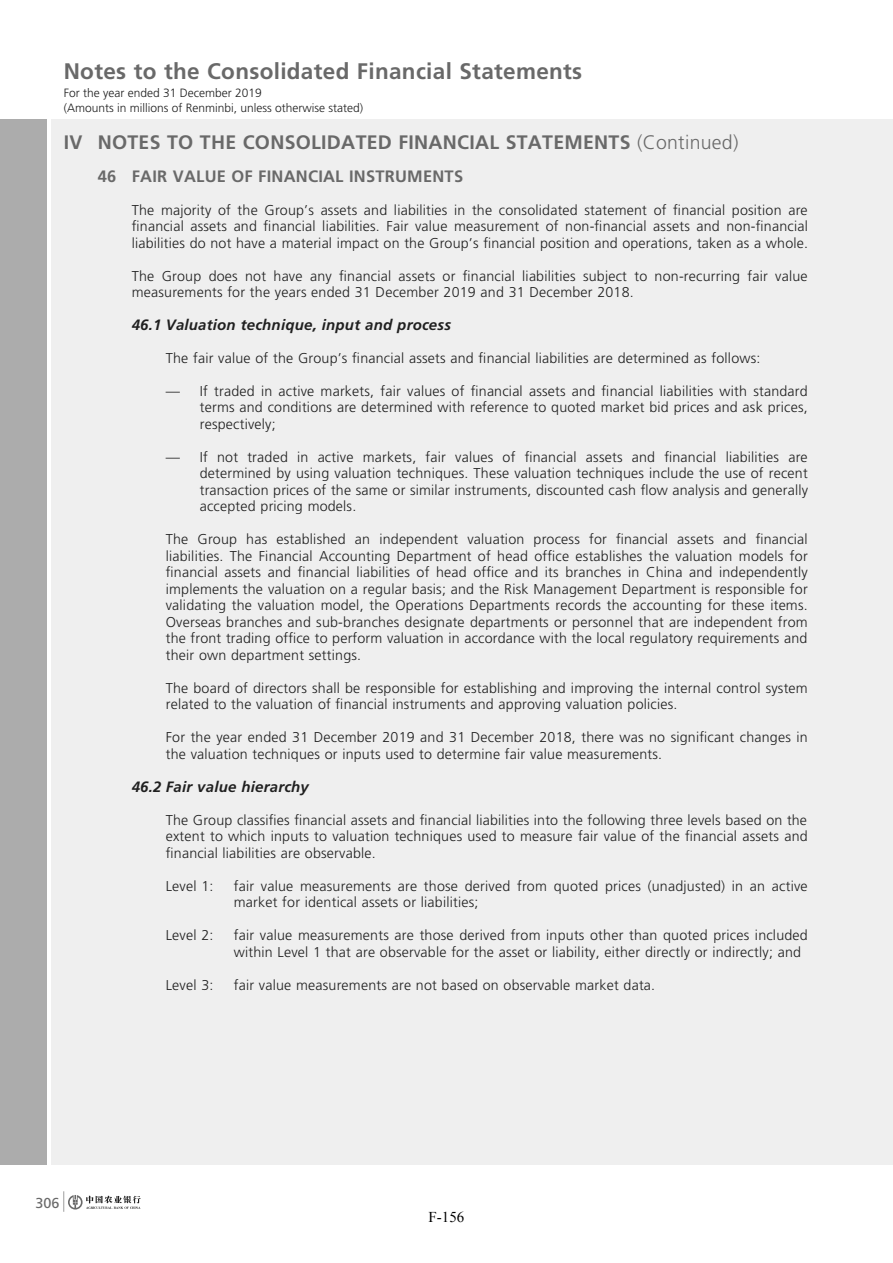
<style>
.page{position:relative;width:893px;height:1263px;background:#fff}
.page>*{position:absolute;margin:0;border:0;box-sizing:border-box;transform-origin:0 0}
.t1{font:700 22.5px "Frutiger";letter-spacing:.015em;color:#696969}
.t2{font:700 19.5px "Frutiger";letter-spacing:.015em;color:#696969}
.t3{font:700 16.5px "Frutiger";letter-spacing:.015em;color:#696969}
.t4{font:italic 700 15px "Frutiger";letter-spacing:.015em;color:#202020}
.t5{font:15px "Times New Roman";color:#000}
.t6{font:14.4px "Frutiger";color:#696969}
.t7{font:300 14.25px/16.5px "Frutiger";letter-spacing:.015em;color:#202020;text-align:justify}
.t8{font:300 12px/15px "Frutiger";color:#202020}
.s1{font-weight:300}
</style>
<div class="page">
<svg style="left:63px;top:1191px;width:78px;height:21px"></svg>
<div style="left:51px;top:119px;width:842px;height:1046px;background:#efefef"></div>
<div style="left:0;top:119px;width:47px;height:1046px;background:#acacac"></div>
<h1 class="t1" style="left:64px;top:62px;width:520px">Notes to the Consolidated Financial Statements</h1>
<p class="t8" style="left:64px;top:86px;width:301px">For the year ended 31 December 2019<br>(Amounts in millions of Renminbi, unless otherwise stated)</p>
<h2 class="t2" style="left:64px;top:134px;width:676px">IV NOTES TO THE CONSOLIDATED FINANCIAL STATEMENTS <span class="s1">(Continued)</span></h2>
<p class="t3" style="left:98px;top:169px;width:367px">46 FAIR VALUE OF FINANCIAL INSTRUMENTS</p>
<p class="t7" style="left:132px;top:202px;width:678px">The majority of the Group’s assets and liabilities in the consolidated statement of financial position are financial assets and financial liabilities. Fair value measurement of non-financial assets and non-financial liabilities do not have a material impact on the Group’s financial position and operations, taken as a whole.</p>
<p class="t7" style="left:132px;top:268px;width:677px">The Group does not have any financial assets or financial liabilities subject to non-recurring fair value measurements for the years ended 31 December 2019 and 31 December 2018.</p>
<p class="t4" style="left:132px;top:319px;width:321px">46.1 Valuation technique, input and process</p>
<p class="t7" style="left:166px;top:351px;width:596px">The fair value of the Group’s financial assets and financial liabilities are determined as follows:</p>
<p class="t7" style="left:200px;top:384px;width:609px;text-indent:-34px">— If traded in active markets, fair values of financial assets and financial liabilities with standard terms and conditions are determined with reference to quoted market bid prices and ask prices, respectively;</p>
<p class="t7" style="left:200px;top:450px;width:610px;text-indent:-34px">— If not traded in active markets, fair values of financial assets and financial liabilities are determined by using valuation techniques. These valuation techniques include the use of recent transaction prices of the same or similar instruments, discounted cash flow analysis and generally accepted pricing models.</p>
<p class="t7" style="left:166px;top:532px;width:643px">The Group has established an independent valuation process for financial assets and financial liabilities. The Financial Accounting Department of head office establishes the valuation models for financial assets and financial liabilities of head office and its branches in China and independently implements the valuation on a regular basis; and the Risk Management Department is responsible for validating the valuation model, the Operations Departments records the accounting for these items.<br>Overseas branches and sub-branches designate departments or personnel that are independent from the front trading office to perform valuation in accordance with the local regulatory requirements and their own department settings.</p>
<p class="t7" style="left:166px;top:681px;width:643px">The board of directors shall be responsible for establishing and improving the internal control system related to the valuation of financial instruments and approving valuation policies.</p>
<p class="t7" style="left:166px;top:730px;width:643px">For the year ended 31 December 2019 and 31 December 2018, there was no significant changes in the valuation techniques or inputs used to determine fair value measurements.</p>
<p class="t4" style="left:132px;top:781px;width:179px">46.2 Fair value hierarchy</p>
<p class="t7" style="left:166px;top:813px;width:643px">The Group classifies financial assets and financial liabilities into the following three levels based on the extent to which inputs to valuation techniques used to measure fair value of the financial assets and financial liabilities are observable.</p>
<p class="t7" style="left:166px;top:879px;width:49px">Level 1:</p>
<p class="t7" style="left:234px;top:879px;width:575px">fair value measurements are those derived from quoted prices (unadjusted) in an active market for identical assets or liabilities;</p>
<p class="t7" style="left:166px;top:928px;width:49px">Level 2:</p>
<p class="t7" style="left:234px;top:928px;width:575px">fair value measurements are those derived from inputs other than quoted prices included within Level 1 that are observable for the asset or liability, either directly or indirectly; and</p>
<p class="t7" style="left:166px;top:978px;width:49px">Level 3:</p>
<p class="t7" style="left:234px;top:978px;width:423px">fair value measurements are not based on observable market data.</p>
<p class="t6" style="left:36px;top:1197px;width:26px">306</p>
<p class="t5" style="left:428px;top:1207px;width:37px">F-156</p>
</div>
